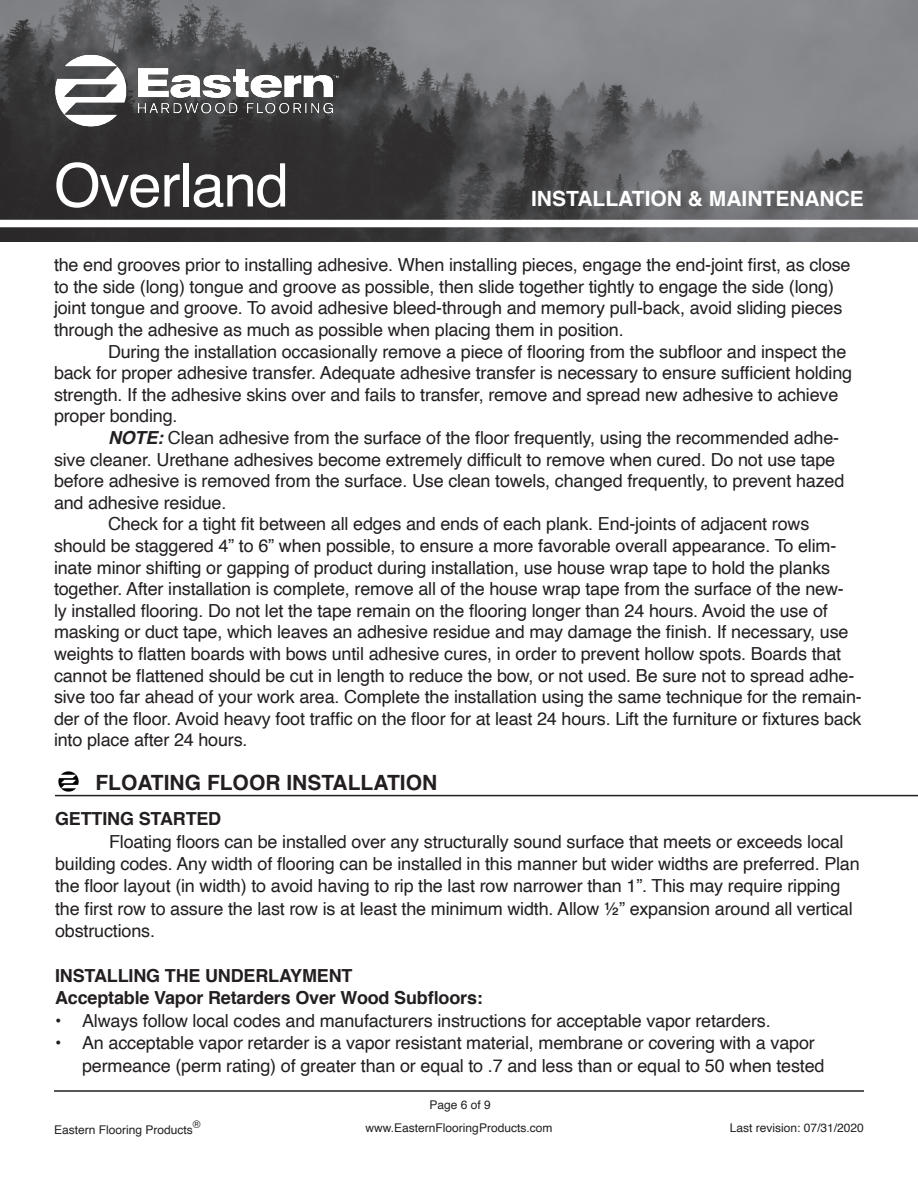
<style>
.page{position:relative;width:918px;height:1188px;background:#fff}
.page>*{position:absolute;margin:0;border:0;box-sizing:border-box;transform-origin:0 0}
.t1{font:60px "Helvetica";letter-spacing:-.02em;color:#fff}
.t2{font:700 21px "Helvetica";color:#231f20}
.t3{font:700 21px "Helvetica";color:#fff}
.t4{font:18px/21.6px "Helvetica";letter-spacing:-.01em;color:#231f20}
.t5{font:700 18px "Helvetica";letter-spacing:-.01em;color:#231f20}
.t6{font:12px "Helvetica";color:#231f20}
.t7{font:10.5px "Helvetica";color:#231f20}
.s1{font-weight:700;font-style:italic}
</style>
<div class="page">
<img style="left:0;top:0;width:918px;height:242px">
<img style="left:24px;top:24px;width:340px;height:133px">
<div style="left:0;top:220px;width:918px;height:7px;background:#fff"></div>
<hr style="left:54px;top:1090px;width:810px;height:2px;background:#231f20">
<hr style="left:55px;top:795px;width:863px;height:1px;background:#231f20">
<img style="left:55px;top:771px;width:26px;height:24px">
<p class="t1" style="left:54px;top:139px;width:237px">Overland</p>
<p class="t3" style="left:531px;top:182px;width:334px">INSTALLATION &amp; MAINTENANCE</p>
<p class="t4" style="left:54px;top:255px;width:798px">the end grooves prior to installing adhesive. When installing pieces, engage the end-joint first, as close to the side (long) tongue and groove as possible, then slide together tightly to engage the side (long) joint tongue and groove. To avoid adhesive bleed-through and memory pull-back, avoid sliding pieces through the adhesive as much as possible when placing them in position.</p>
<p class="t4" style="left:54px;top:341px;width:800px;text-indent:54px">During the installation occasionally remove a piece of flooring from the subfloor and inspect the back for proper adhesive transfer. Adequate adhesive transfer is necessary to ensure sufficient holding strength. If the adhesive skins over and fails to transfer, remove and spread new adhesive to achieve proper bonding.</p>
<p class="t4" style="left:54px;top:427px;width:792px;text-indent:54px"><span class="s1">NOTE:</span> Clean adhesive from the surface of the floor frequently, using the recommended adhe&shy;sive cleaner. Urethane adhesives become extremely difficult to remove when cured. Do not use tape before adhesive is removed from the surface. Use clean towels, changed frequently, to prevent hazed and adhesive residue.</p>
<p class="t4" style="left:54px;top:514px;width:809px;text-indent:54px">Check for a tight fit between all edges and ends of each plank. End-joints of adjacent rows should be staggered 4” to 6” when possible, to ensure a more favorable overall appearance. To elim&shy;inate minor shifting or gapping of product during installation, use house wrap tape to hold the planks together. After installation is complete, remove all of the house wrap tape from the surface of the new-<br>ly installed flooring. Do not let the tape remain on the flooring longer than 24 hours. Avoid the use of masking or duct tape, which leaves an adhesive residue and may damage the finish. If necessary, use weights to flatten boards with bows until adhesive cures, in order to prevent hollow spots. Boards that cannot be flattened should be cut in length to reduce the bow, or not used. Be sure not to spread adhe&shy;sive too far ahead of your work area. Complete the installation using the same technique for the remain&shy;der of the floor. Avoid heavy foot traffic on the floor for at least 24 hours. Lift the furniture or fixtures back</p>
<p class="t4" style="left:54px;top:730px;width:195px">into place after 24 hours.</p>
<p class="t2" style="left:95px;top:765px;width:343px">FLOATING FLOOR INSTALLATION</p>
<p class="t5" style="left:55px;top:804px;width:168px">GETTING STARTED</p>
<p class="t4" style="left:55px;top:831px;width:806px;line-height:22.4px;text-indent:54px">Floating floors can be installed over any structurally sound surface that meets or exceeds local building codes. Any width of flooring can be installed in this manner but wider widths are preferred. Plan</p>
<p class="t4" style="left:55px;top:875px;width:799px;line-height:22.4px">the floor layout (in width) to avoid having to rip the last row narrower than 1”. This may require ripping the first row to assure the last row is at least the minimum width. Allow ½” expansion around all vertical</p>
<p class="t4" style="left:55px;top:921px;width:101px">obstructions.</p>
<p class="t5" style="left:55px;top:961px;width:299px">INSTALLING THE UNDERLAYMENT</p>
<p class="t5" style="left:55px;top:983px;width:429px">Acceptable Vapor Retarders Over Wood Subfloors:</p>
<p class="t4" style="left:55px;top:1010px;width:717px">• Always follow local codes and manufacturers instructions for acceptable vapor retarders.</p>
<p class="t4" style="left:82px;top:1032px;width:744px;line-height:22.4px;text-indent:-27px">• An acceptable vapor retarder is a vapor resistant material, membrane or covering with a vapor permeance (perm rating) of greater than or equal to .7 and less than or equal to 50 when tested</p>
<p class="t6" style="left:429px;top:1095px;width:63px">Page 6 of 9</p>
<p class="t7" style="left:193px;top:1116px;width:9px">®</p>
<p class="t6" style="left:366px;top:1118px;width:188px">www.EasternFlooringProducts.com</p>
<p class="t6" style="left:730px;top:1118px;width:136px">Last revision: 07/31/2020</p>
<p class="t6" style="left:54px;top:1121px;width:140px">Eastern Flooring Products</p>
</div>
